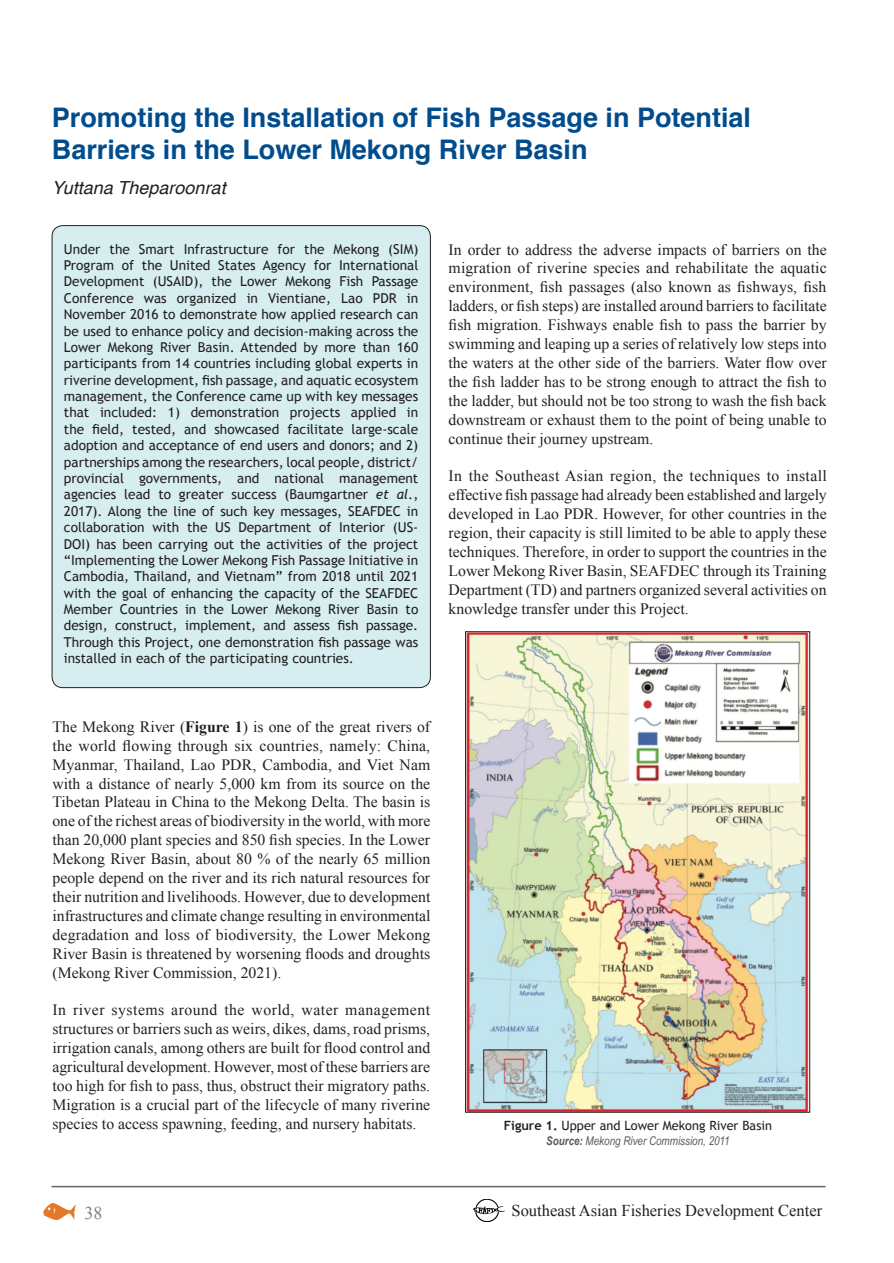
<style>
.page{position:relative;width:894px;height:1263px;background:#fff}
.page>*{position:absolute;margin:0;border:0;box-sizing:border-box;transform-origin:0 0}
.t1{font:700 27px/32.4px "Helvetica";color:#004c8d}
.t2{font:italic 18px "Helvetica";color:#231f20}
.t3{font:18px "Times New Roman";color:#808285}
.t4{font:16.5px "Times New Roman";color:#231f20}
.t5{font:15.75px/18.9px "Times New Roman";color:#231f20;text-align:justify}
.t6{font:13.65px/16.4px "Trebuchet MS";color:#231f20;text-align:justify}
.t7{font:12.75px "Trebuchet MS";color:#231f20}
.t8{font:italic 12px "Arial Narrow";color:#58595b}
.s1{font-style:italic}
.s2{font-weight:700}
</style>
<div class="page">
<img style="left:43px;top:1203px;width:32px;height:16px">
<img style="left:474px;top:1199px;width:30px;height:22px">
<hr style="left:52px;top:1186px;width:774px;height:1px;background:#636466">
<div style="left:52px;top:226px;width:378px;height:462px;background:#d7eef1;border-radius:11px"></div>
<img style="left:467px;top:633px;width:341px;height:477px">
<h1 class="t1" style="left:52px;top:101px;width:701px">Promoting the Installation of Fish Passage in Potential<br>Barriers in the Lower Mekong River Basin</h1>
<p class="t2" style="left:52px;top:174px;width:175px">Yuttana Theparoonrat</p>
<p class="t6" style="left:64px;top:241px;width:356px">Under the Smart Infrastructure for the Mekong (SIM)<br>Program of the United States Agency for International Development (USAID), the Lower Mekong Fish Passage Conference was organized in Vientiane, Lao PDR in November 2016 to demonstrate how applied research can be used to enhance policy and decision-making across the Lower Mekong River Basin. Attended by more than 160 participants from 14 countries including global experts in riverine development, fish passage, and aquatic ecosystem management, the Conference came up with key messages that included: 1) demonstration projects applied in the field, tested, and showcased facilitate large-scale adoption and acceptance of end users and donors; and 2) partnerships among the researchers, local people, district/ provincial governments, and national management agencies lead to greater success (Baumgartner <span class="s1">et al</span>., 2017). Along the line of such key messages, SEAFDEC in collaboration with the US Department of Interior (US-DOI) has been carrying out the activities of the project “Implementing the Lower Mekong Fish Passage Initiative in Cambodia, Thailand, and Vietnam” from 2018 until 2021 with the goal of enhancing the capacity of the SEAFDEC Member Countries in the Lower Mekong River Basin to design, construct, implement, and assess fish passage.<br>Through this Project, one demonstration fish passage was installed in each of the participating countries.</p>
<p class="t5" style="left:449px;top:240px;width:380px">In order to address the adverse impacts of barriers on the migration of riverine species and rehabilitate the aquatic environment, fish passages (also known as fishways, fish ladders, or fish steps) are installed around barriers to facilitate fish migration. Fishways enable fish to pass the barrier by swimming and leaping up a series of relatively low steps into the waters at the other side of the barriers. Water flow over the fish ladder has to be strong enough to attract the fish to the ladder, but should not be too strong to wash the fish back downstream or exhaust them to the point of being unable to continue their journey upstream.</p>
<p class="t5" style="left:449px;top:466px;width:380px">In the Southeast Asian region, the techniques to install effective fish passage had already been established and largely developed in Lao PDR. However, for other countries in the region, their capacity is still limited to be able to apply these techniques. Therefore, in order to support the countries in the Lower Mekong River Basin, SEAFDEC through its Training Department (TD) and partners organized several activities on knowledge transfer under this Project.</p>
<p class="t5" style="left:53px;top:717px;width:379px">The Mekong River (<span class="s2">Figure 1</span>) is one of the great rivers of the world flowing through six countries, namely: China, Myanmar, Thailand, Lao PDR, Cambodia, and Viet Nam with a distance of nearly 5,000 km from its source on the Tibetan Plateau in China to the Mekong Delta. The basin is one of the richest areas of biodiversity in the world, with more than 20,000 plant species and 850 fish species. In the Lower Mekong River Basin, about 80 % of the nearly 65 million people depend on the river and its rich natural resources for their nutrition and livelihoods. However, due to development infrastructures and climate change resulting in environmental degradation and loss of biodiversity, the Lower Mekong River Basin is threatened by worsening floods and droughts (Mekong River Commission, 2021).</p>
<p class="t5" style="left:53px;top:1000px;width:379px">In river systems around the world, water management structures or barriers such as weirs, dikes, dams, road prisms, irrigation canals, among others are built for flood control and agricultural development. However, most of these barriers are too high for fish to pass, thus, obstruct their migratory paths.<br>Migration is a crucial part of the lifecycle of many riverine species to access spawning, feeding, and nursery habitats.</p>
<p class="t7" style="left:504px;top:1118px;width:270px"><span class="s2">Figure 1.</span> Upper and Lower Mekong River Basin</p>
<p class="t8" style="left:546px;top:1133px;width:185px"><span class="s2">Source:</span> Mekong River Commission, 2011</p>
<p class="t3" style="left:84px;top:1201px;width:19px">38</p>
<p class="t4" style="left:512px;top:1199px;width:312px">Southeast Asian Fisheries Development Center</p>
</div>
